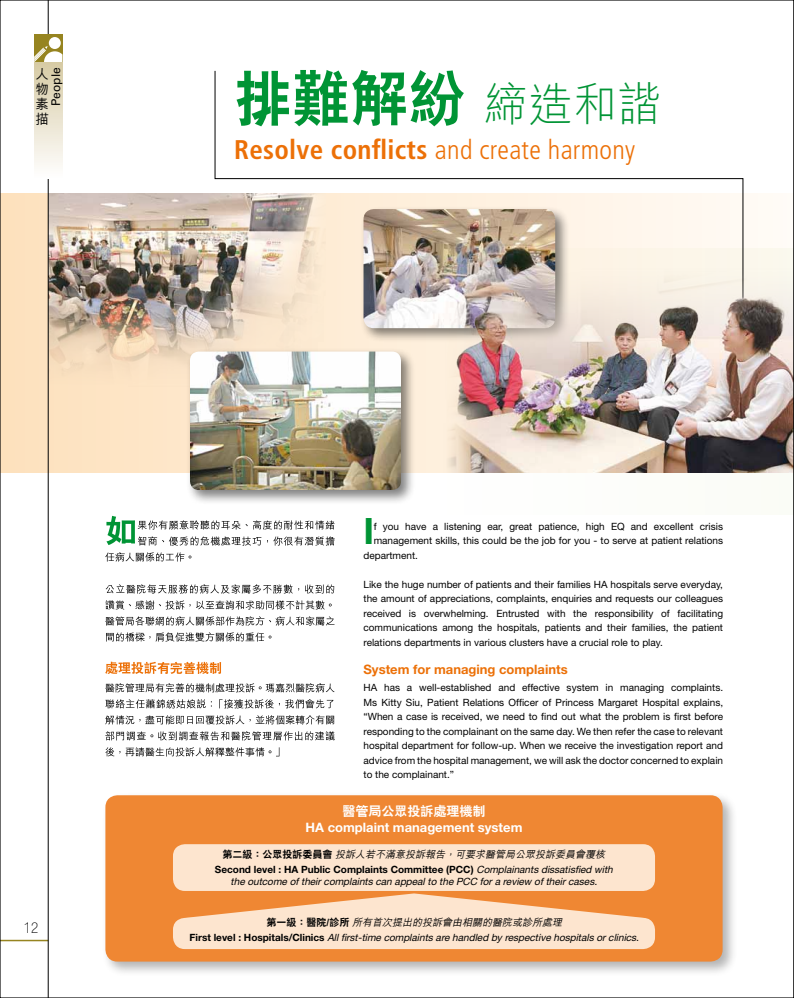
<style>
.page{position:relative;width:794px;height:998px;background:#fff}
.page>*{position:absolute;margin:0;border:0;box-sizing:border-box;transform-origin:0 0}
.t1{font:800 60px "C Hei 2";color:#009435;scale:.95 1}
.t2{font:700 36.4px "Helvetica Neue";color:#009435}
.t3{font:700 condensed 27px "Frutiger";letter-spacing:.01em;color:#ec7007}
.t4{font:100 condensed 15px "Helvetica Neue";color:#000}
.t5{font:500 13.5px/15px "M Hei";color:#000;text-align:justify}
.t6{font:700 13px "Helvetica Neue";color:#ec7007}
.t7{font:700 13px "Helvetica Neue";color:#fff}
.t8{font:800 13px "C Hei 2";color:#fff}
.t9{font:12px "Univers";color:#000}
.t10{font:10px/14.5px "Helvetica Neue";color:#000;text-align:justify}
.t11{font:italic 10px/12px "Helvetica Neue";color:#000;text-align:center}
.t12{font:italic 500 10px "M Hei";color:#000}
.s1{font-family:"M Hei";font-weight:300;font-size:46px}
.s2{font-weight:300}
.s3{font-family:"C Hei 2";font-weight:800;font-style:normal}
.s4{font-weight:700;font-style:normal}
</style>
<div class="page">
<div style="left:442px;top:249px;width:352px;height:266px;background:#fcfdfa"></div>
<svg style="left:2px;top:193px;width:790px;height:279px"></svg>
<img style="left:49px;top:193px;width:276px;height:193px">
<div style="left:101px;top:791px;width:636px;height:185px;background:#000;opacity:.3"></div>
<div style="left:105px;top:795px;width:617px;height:166px;background:#ef8733;border-radius:12px"></div>
<hr style="left:0;top:940px;width:48px;height:1px;background:#968420">
<hr style="left:48px;top:0;width:1px;height:998px;background:#000">
<div style="left:34px;top:34px;width:28px;height:28px;background:#968420"></div>
<div style="left:49px;top:37px;width:12px;height:12px;background:#fff;border-radius:50%"></div>
<svg style="left:34px;top:46px;width:28px;height:16px"></svg>
<div style="left:34px;top:62px;width:28px;height:117px;background:linear-gradient(to bottom,#d6caa4,#fff)"></div>
<svg style="left:105px;top:747px;width:174px;height:9px"></svg>
<svg style="left:105px;top:731px;width:230px;height:9px"></svg>
<svg style="left:105px;top:715px;width:229px;height:9px"></svg>
<svg style="left:105px;top:699px;width:228px;height:9px"></svg>
<svg style="left:105px;top:683px;width:229px;height:9px"></svg>
<svg style="left:105px;top:662px;width:116px;height:12px"></svg>
<svg style="left:106px;top:632px;width:165px;height:9px"></svg>
<svg style="left:105px;top:616px;width:230px;height:10px"></svg>
<svg style="left:105px;top:600px;width:227px;height:10px"></svg>
<svg style="left:106px;top:584px;width:228px;height:10px"></svg>
<svg style="left:105px;top:552px;width:86px;height:9px"></svg>
<svg style="left:106px;top:516px;width:229px;height:30px"></svg>
<div style="left:359px;top:205px;width:211px;height:138px;background:#000;opacity:.5"></div>
<img style="left:363px;top:300px;width:80px;height:28px">
<div style="left:186px;top:347px;width:230px;height:158px;background:#000;opacity:.5"></div>
<img style="left:190px;top:351px;width:211px;height:139px">
<svg style="left:215px;top:71px;width:528px;height:229px"></svg>
<img style="left:443px;top:256px;width:349px;height:216px">
<div style="left:173px;top:844px;width:482px;height:47px;background:#fde5cf;border-radius:12px"></div>
<div style="left:173px;top:918px;width:482px;height:31px;background:#fde5cf;border-radius:12px"></div>
<svg style="left:185px;top:893px;width:459px;height:25px"></svg>
<svg style="left:793px;top:0;width:1px;height:998px"></svg>
<p class="t9" style="left:49px;top:106px;width:40px;rotate:-90deg">People</p>
<h3 class="t5" style="left:35px;top:67px;width:15px">人物素描</h3>
<h1 class="t1" style="left:234px;top:67px;width:451px">排難解紛 <span class="s1">締造和諧</span></h1>
<h3 class="t3" style="left:234px;top:134px;width:402px">Resolve conflicts <span class="s2">and create harmony</span></h3>
<h3 class="t4" style="left:24px;top:919px;width:16px">12</h3>
<h2 class="t2" style="left:363px;top:508px;width:12px">I</h2>
<p class="t10" style="left:374px;top:519px;width:351px">f you have a listening ear, great patience, high EQ and excellent crisis</p>
<p class="t10" style="left:374px;top:533px;width:351px">management skills, this could be the job for you - to serve at patient relations</p>
<p class="t10" style="left:363px;top:548px;width:56px">department.</p>
<p class="t10" style="left:363px;top:577px;width:361px">Like the huge number of patients and their families HA hospitals serve everyday, the amount of appreciations, complaints, enquiries and requests our colleagues received is overwhelming. Entrusted with the responsibility of facilitating communications among the hospitals, patients and their families, the patient relations departments in various clusters have a crucial role to play.</p>
<h3 class="t6" style="left:363px;top:661px;width:206px">System for managing complaints</h3>
<p class="t10" style="left:363px;top:680px;width:361px">HA has a well-established and effective system in managing complaints.<br>Ms Kitty Siu, Patient Relations Officer of Princess Margaret Hospital explains, “When a case is received, we need to find out what the problem is first before responding to the complainant on the same day. We then refer the case to relevant hospital department for follow-up. When we receive the investigation report and advice from the hospital management, we will ask the doctor concerned to explain to the complainant.”</p>
<h3 class="t8" style="left:342px;top:804px;width:144px">醫管局公眾投訴處理機制</h3>
<h3 class="t7" style="left:305px;top:820px;width:218px">HA complaint management system</h3>
<p class="t12" style="left:222px;top:849px;width:387px"><span class="s3">第二級：公眾投訴委員會</span>投訴人若不滿意投訴報告，可要求醫管局公眾投訴委員會覆核</p>
<p class="t11" style="left:215px;top:863px;width:402px"><span class="s4">Second level : HA Public Complaints Committee (PCC)</span> Complainants dissatisfied with the outcome oftheircomplaints can appealto the PCC fora review oftheircases.</p>
<p class="t12" style="left:266px;top:917px;width:299px"><span class="s3">第一級：醫院 / 診所</span>所有首次提出的投訴會由相關的醫院或診所處理</p>
<p class="t11" style="left:190px;top:931px;width:453px"><span class="s4">F i r s t l e v e l : H o s p i t a l s / C l i n i c s</span> Allfirst-time complaints are handled by respective hospitals orclinics.</p>
</div>
